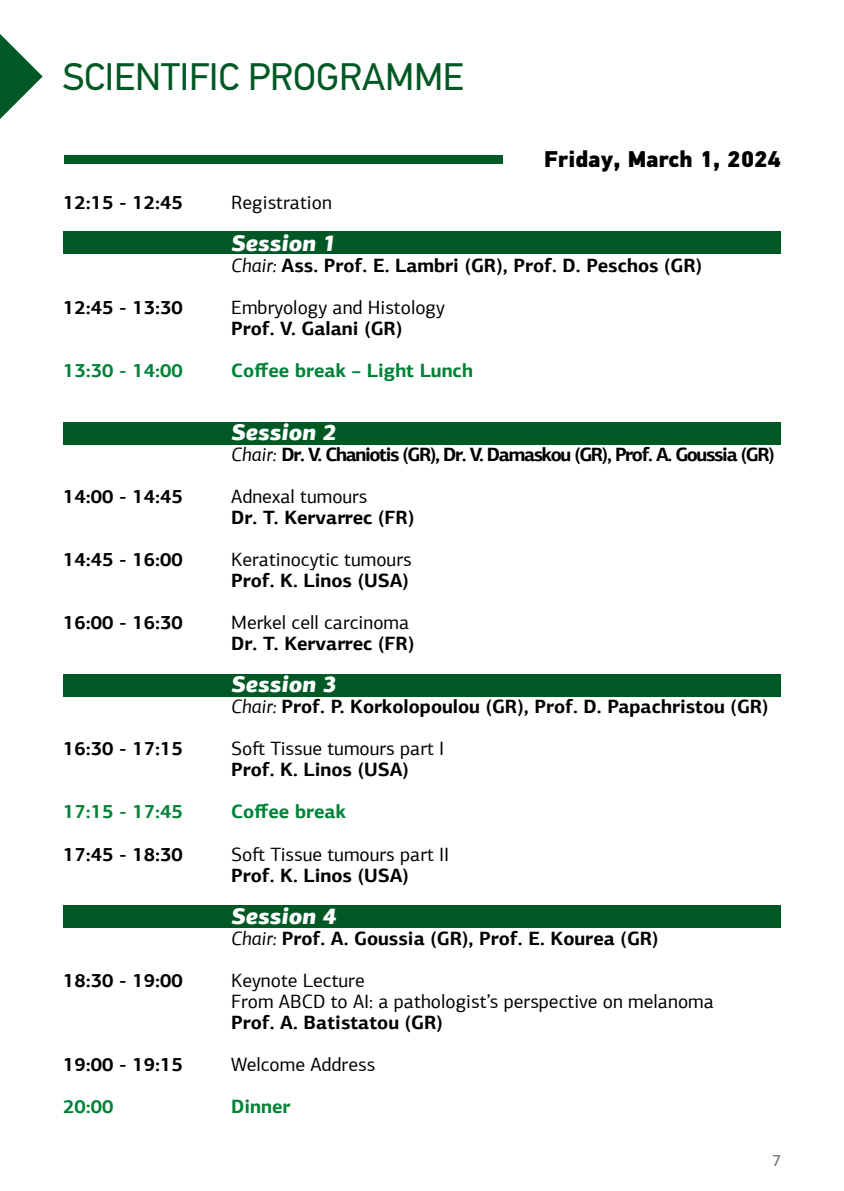
<style>
.page{position:relative;width:844px;height:1191px;background:#fff}
.page>*{position:absolute;margin:0;border:0;box-sizing:border-box;transform-origin:0 0}
.t1{font:38.5px "PFDIN Text Pro";color:#005924}
.t2{font:italic 900 22.75px "PF Agora Sans Pro";color:#fff}
.t3{font:900 22.75px "PFDIN Text Pro";color:#000}
.t4{font:700 19.25px "PF Agora Sans Pro";color:#000}
.t5{font:19.25px/21px "PF Agora Sans Pro";color:#000}
.t6{font:700 19.25px "PF Agora Sans Pro";color:#008237}
.t7{font:700 19.25px "PF Agora Sans Pro";letter-spacing:-.07em;color:#000}
.t8{font:17.5px "Calibri";color:#706f6f}
.s1{font-weight:400;font-style:italic}
</style>
<div class="page">
<div style="left:63px;top:904px;width:717px;height:23px;background:#005924"></div>
<div style="left:63px;top:674px;width:717px;height:23px;background:#005924"></div>
<div style="left:63px;top:422px;width:717px;height:22px;background:#005924"></div>
<div style="left:63px;top:231px;width:717px;height:22px;background:#005924"></div>
<div style="left:64px;top:155px;width:438px;height:8px;background:#005924"></div>
<svg style="left:0;top:34px;width:43px;height:85px"></svg>
<h1 class="t1" style="left:63px;top:54px;width:402px">SCIENTIFIC PROGRAMME</h1>
<p class="t3" style="left:544px;top:145px;width:238px">Friday, March 1, 2024</p>
<p class="t4" style="left:63px;top:190px;width:121px">12:15 - 12:45</p>
<p class="t5" style="left:231px;top:192px;width:102px">Registration</p>
<p class="t2" style="left:231px;top:228px;width:107px">Session 1</p>
<p class="t4" style="left:231px;top:253px;width:472px"><span class="s1">Chair:</span> Ass. Prof. E. Lambri (GR), Prof. D. Peschos (GR)</p>
<p class="t4" style="left:63px;top:295px;width:121px">12:45 - 13:30</p>
<p class="t5" style="left:231px;top:297px;width:215px">Embryology and Histology</p>
<p class="t4" style="left:231px;top:316px;width:173px">Prof. V. Galani (GR)</p>
<p class="t6" style="left:63px;top:358px;width:121px">13:30 - 14:00</p>
<p class="t6" style="left:231px;top:358px;width:243px">Coffee break – Light Lunch</p>
<p class="t2" style="left:231px;top:417px;width:107px">Session 2</p>
<p class="t7" style="left:231px;top:442px;width:545px"><span class="s1">Chair:</span> Dr. V. Chaniotis (GR), Dr. V. Damaskou (GR), Prof. A. Goussia (GR)</p>
<p class="t4" style="left:63px;top:484px;width:121px">14:00 - 14:45</p>
<p class="t5" style="left:231px;top:486px;width:138px">Adnexal tumours</p>
<p class="t4" style="left:231px;top:505px;width:185px">Dr. T. Kervarrec (FR)</p>
<p class="t4" style="left:63px;top:547px;width:121px">14:45 - 16:00</p>
<p class="t5" style="left:231px;top:549px;width:182px">Keratinocytic tumours</p>
<p class="t4" style="left:231px;top:568px;width:179px">Prof. K. Linos (USA)</p>
<p class="t4" style="left:63px;top:610px;width:121px">16:00 - 16:30</p>
<p class="t5" style="left:231px;top:612px;width:180px">Merkel cell carcinoma</p>
<p class="t4" style="left:231px;top:631px;width:185px">Dr. T. Kervarrec (FR)</p>
<p class="t2" style="left:231px;top:669px;width:107px">Session 3</p>
<p class="t4" style="left:231px;top:694px;width:539px"><span class="s1">Chair:</span> Prof. P. Korkolopoulou (GR), Prof. D. Papachristou (GR)</p>
<p class="t4" style="left:63px;top:736px;width:121px">16:30 - 17:15</p>
<p class="t5" style="left:231px;top:738px;width:214px">Soft Tissue tumours part I</p>
<p class="t4" style="left:231px;top:757px;width:179px">Prof. K. Linos (USA)</p>
<p class="t6" style="left:63px;top:799px;width:121px">17:15 - 17:45</p>
<p class="t6" style="left:231px;top:799px;width:116px">Coffee break</p>
<p class="t4" style="left:63px;top:841px;width:121px">17:45 - 18:30</p>
<p class="t5" style="left:231px;top:843px;width:220px">Soft Tissue tumours part II</p>
<p class="t4" style="left:231px;top:862px;width:179px">Prof. K. Linos (USA)</p>
<p class="t2" style="left:231px;top:900px;width:107px">Session 4</p>
<p class="t4" style="left:231px;top:925px;width:429px"><span class="s1">Chair:</span> Prof. A. Goussia (GR), Prof. E. Kourea (GR)</p>
<p class="t4" style="left:63px;top:967px;width:121px">18:30 - 19:00</p>
<p class="t5" style="left:231px;top:969px;width:484px">Keynote Lecture<br>From ABCD to AI: a pathologist’s perspective on melanoma</p>
<p class="t4" style="left:231px;top:1009px;width:213px">Prof. A. Batistatou (GR)</p>
<p class="t4" style="left:63px;top:1051px;width:121px">19:00 - 19:15</p>
<p class="t5" style="left:231px;top:1053px;width:146px">Welcome Address</p>
<p class="t6" style="left:63px;top:1093px;width:52px">20:00</p>
<p class="t6" style="left:231px;top:1093px;width:61px">Dinner</p>
<p class="t8" style="left:771px;top:1147px;width:10px">7</p>
</div>
